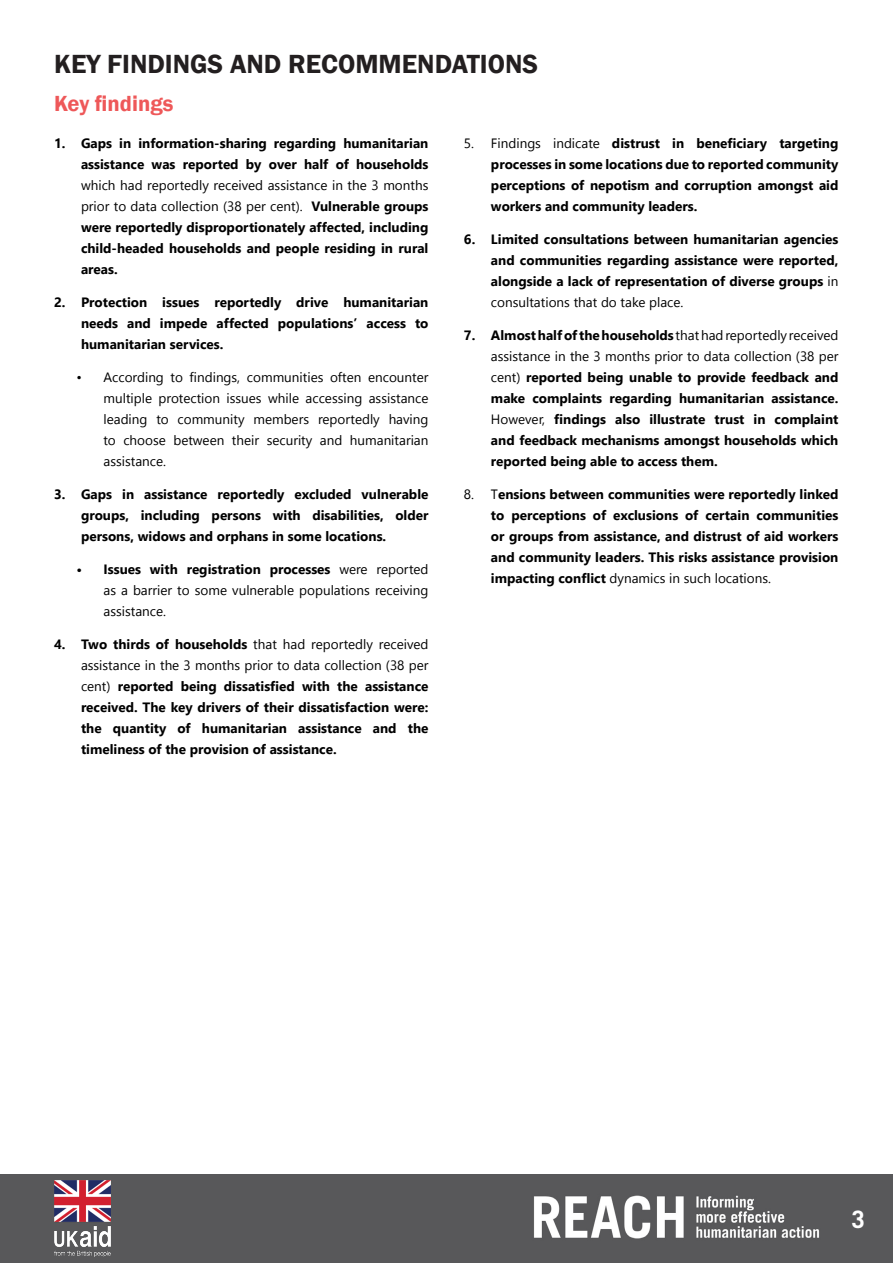
<style>
.page{position:relative;width:893px;height:1263px;background:#fff}
.page>*{position:absolute;margin:0;border:0;box-sizing:border-box;transform-origin:0 0}
.Intro_bold{font:600 27px "Franklin Gothic";color:#231f20}
.REACH_body_text_back{font:700 24px "Trade Gothic LT Std";color:#fff}
.Intro_bold-2{font:600 22.5px "Franklin Gothic";color:#ee5859}
.t1{font:700 13.5px/21px "Leelawadee UI";color:#000;text-align:justify}
.t2{font:13.5px/21px "Leelawadee UI";color:#000;text-align:justify}
.s1{font-weight:400}
.s2{font-weight:700}
</style>
<div class="page">
<div style="left:0;top:1175px;width:893px;height:88px;background:#58585a"></div>
<img style="left:534px;top:1195px;width:285px;height:44px">
<img style="left:54px;top:1181px;width:56px;height:75px">
<p class="Intro_bold" style="left:54px;top:47px;width:486px">KEY FINDINGS AND RECOMMENDATIONS</p>
<p class="Intro_bold-2" style="left:54px;top:89px;width:121px">Key findings</p>
<p class="t1" style="left:81px;top:132px;width:349px;text-indent:-27px">1. Gaps in information-sharing regarding humanitarian assistance was reported by over half of households <span class="s1">which had reportedly received assistance in the 3 months prior to data collection (38 per cent).</span> Vulnerable groups were reportedly disproportionately affected, including child-headed households and people residing in rural areas.</p>
<p class="t1" style="left:81px;top:291px;width:349px;text-indent:-27px">2. Protection issues reportedly drive humanitarian needs and impede affected populations’ access to humanitarian services.</p>
<p class="t2" style="left:104px;top:366px;width:326px;text-indent:-27px">• According to findings, communities often encounter multiple protection issues while accessing assistance leading to community members reportedly having to choose between their security and humanitarian assistance.</p>
<p class="t1" style="left:81px;top:483px;width:349px;text-indent:-27px">3. Gaps in assistance reportedly excluded vulnerable groups, including persons with disabilities, older persons, widows and orphans in some locations.</p>
<p class="t2" style="left:104px;top:558px;width:326px;text-indent:-27px"><span class="s2">• Issues with registration processes</span> were reported as a barrier to some vulnerable populations receiving assistance.</p>
<p class="t1" style="left:81px;top:633px;width:349px;text-indent:-27px">4. Two thirds of households <span class="s1">that had reportedly received assistance in the 3 months prior to data collection (38 per cent)</span> reported being dissatisfied with the assistance received. The key drivers of their dissatisfaction were: the quantity of humanitarian assistance and the timeliness of the provision of assistance.</p>
<p class="t1" style="left:491px;top:132px;width:349px;text-indent:-27px"><span class="s1">5. Findings indicate</span> distrust in beneficiary targeting processes in some locations due to reported community perceptions of nepotism and corruption amongst aid workers and community leaders.</p>
<p class="t1" style="left:491px;top:228px;width:349px;text-indent:-27px">6. Limited consultations between humanitarian agencies and communities regarding assistance were reported, alongside a lack of representation of diverse groups <span class="s1">in consultations that do take place.</span></p>
<p class="t1" style="left:491px;top:324px;width:349px;text-indent:-27px">7. Almost half of the households <span class="s1">that had reportedly received assistance in the 3 months prior to data collection (38 per cent)</span> reported being unable to provide feedback and make complaints regarding humanitarian assistance.<br><span class="s1">However,</span> findings also illustrate trust in complaint and feedback mechanisms amongst households which reported being able to access them.</p>
<p class="t1" style="left:491px;top:483px;width:349px;text-indent:-27px"><span class="s1">8. T</span>ensions between communities were reportedly linked to perceptions of exclusions of certain communities or groups from assistance, and distrust of aid workers and community leaders. This risks assistance provision impacting conflict <span class="s1">dynamics in such locations.</span></p>
<p class="REACH_body_text_back" style="left:851px;top:1205px;width:15px">3</p>
</div>
